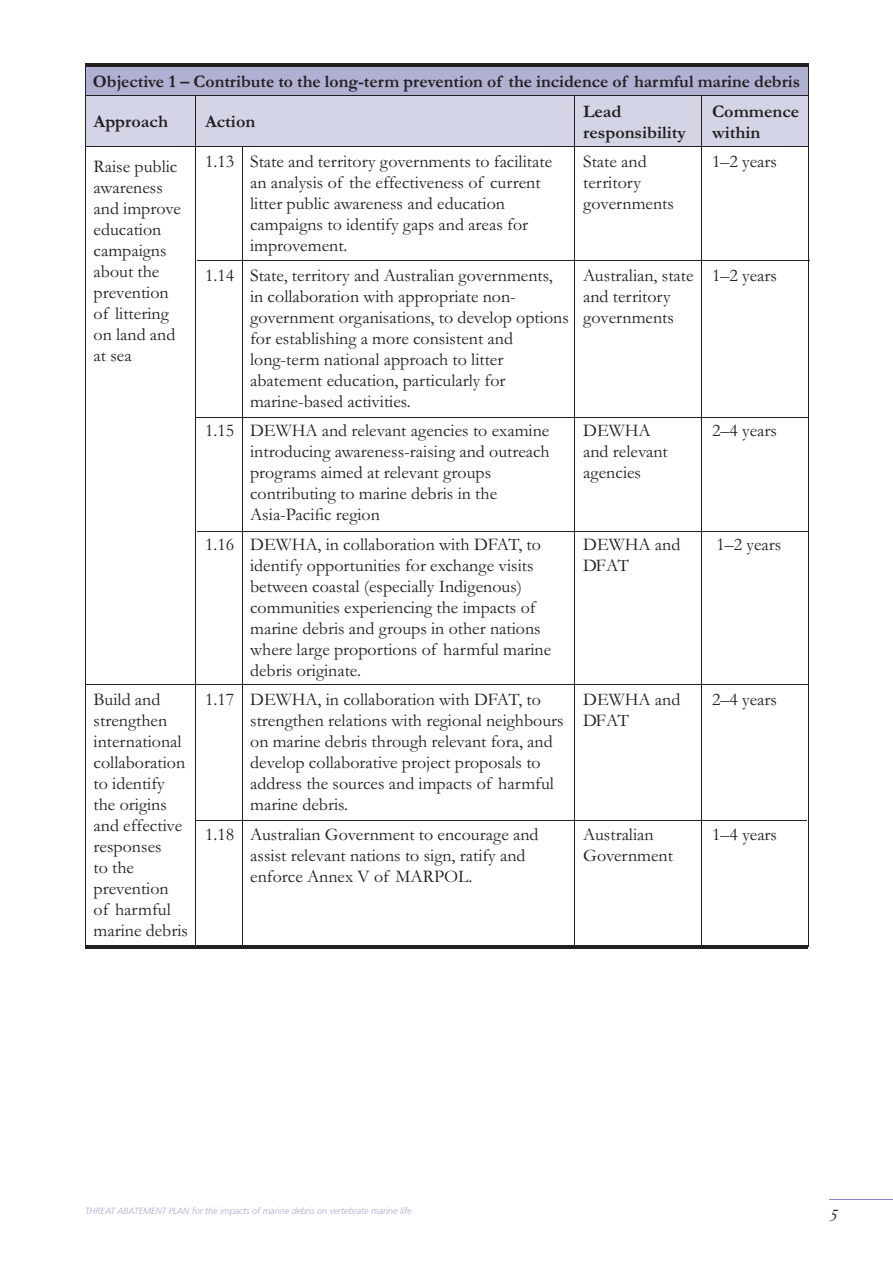
<style>
.page{position:relative;width:893px;height:1263px;background:#fff}
.page>*{position:absolute;margin:0;border:0;box-sizing:border-box;transform-origin:0 0}
.t1{font:18px/21px "Garamond";color:#231f20}
.t2{font:700 18px/21px "Garamond";color:#231f20}
.t3{font:italic 18px "Garamond";color:#231f20}
.t4{font:italic 300 9px "Frutiger";color:#aaa9ce}
</style>
<div class="page">
<hr style="left:829px;top:1199px;width:64px;height:1px;background:#8688ba">
<div style="left:85px;top:65px;width:723px;height:30px;background:#afb0d2"></div>
<div style="left:85px;top:95px;width:723px;height:51px;background:#d4d4e7"></div>
<hr style="left:85px;top:64px;width:723px;height:3px;background:#231f20">
<hr style="left:85px;top:95px;width:723px;height:1px;background:#231f20">
<hr style="left:85px;top:146px;width:723px;height:1px;background:#231f20">
<hr style="left:197px;top:260px;width:613px;height:1px;background:#231f20">
<hr style="left:195px;top:417px;width:612px;height:1px;background:#231f20">
<hr style="left:197px;top:531px;width:612px;height:1px;background:#231f20">
<hr style="left:195px;top:820px;width:612px;height:1px;background:#231f20">
<hr style="left:85px;top:685px;width:723px;height:1px;background:#231f20">
<hr style="left:85px;top:945px;width:723px;height:3px;background:#231f20">
<hr style="left:85px;top:64px;width:1px;height:883px;background:#231f20">
<hr style="left:808px;top:64px;width:1px;height:883px;background:#231f20">
<hr style="left:702px;top:95px;width:1px;height:852px;background:#231f20">
<hr style="left:574px;top:95px;width:1px;height:852px;background:#231f20">
<hr style="left:196px;top:95px;width:1px;height:852px;background:#231f20">
<hr style="left:242px;top:146px;width:1px;height:801px;background:#231f20">
<p class="t2" style="left:93px;top:71px;width:708px">Objective 1 – Contribute to the long-term prevention of the incidence of harmful marine debris</p>
<p class="t2" style="left:94px;top:111px;width:76px">Approach</p>
<p class="t2" style="left:205px;top:111px;width:52px">Action</p>
<p class="t2" style="left:583px;top:101px;width:104px">Lead responsibility</p>
<p class="t2" style="left:712px;top:101px;width:89px">Commence within</p>
<p class="t1" style="left:94px;top:156px;width:89px">Raise public awareness and improve education campaigns about the prevention of littering on land and at sea</p>
<p class="t1" style="left:205px;top:151px;width:31px">1.13</p>
<p class="t1" style="left:250px;top:151px;width:304px">State and territory governments to facilitate an analysis of the effectiveness of current litter public awareness and education campaigns to identify gaps and areas for improvement.</p>
<p class="t1" style="left:583px;top:151px;width:93px">State and territory governments</p>
<p class="t1" style="left:712px;top:151px;width:66px">1–2 years</p>
<p class="t1" style="left:205px;top:265px;width:31px">1.14</p>
<p class="t1" style="left:250px;top:265px;width:320px">State, territory and Australian governments, in collaboration with appropriate non&shy;government organisations, to develop options for establishing a more consistent and long-term national approach to litter abatement education, particularly for marine-based activities.</p>
<p class="t1" style="left:583px;top:265px;width:112px">Australian, state and territory governments</p>
<p class="t1" style="left:712px;top:265px;width:66px">1–2 years</p>
<p class="t1" style="left:205px;top:420px;width:31px">1.15</p>
<p class="t1" style="left:250px;top:420px;width:301px">DEWHA and relevant agencies to examine introducing awareness-raising and outreach programs aimed at relevant groups contributing to marine debris in the Asia-Pacific region</p>
<p class="t1" style="left:583px;top:420px;width:86px">DEWHA and relevant agencies</p>
<p class="t1" style="left:712px;top:420px;width:66px">2–4 years</p>
<p class="t1" style="left:205px;top:534px;width:31px">1.16</p>
<p class="t1" style="left:250px;top:534px;width:303px">DEWHA, in collaboration with DFAT, to identify opportunities for exchange visits between coastal (especially Indigenous) communities experiencing the impacts of marine debris and groups in other nations where large proportions of harmful marine debris originate.</p>
<p class="t1" style="left:583px;top:534px;width:99px">DEWHA and<br>DFAT</p>
<p class="t1" style="left:716px;top:534px;width:66px">1–2 years</p>
<p class="t1" style="left:94px;top:689px;width:96px">Build and strengthen international collaboration to identify the origins and effective responses<br>to the prevention of harmful marine debris</p>
<p class="t1" style="left:205px;top:689px;width:31px">1.17</p>
<p class="t1" style="left:250px;top:689px;width:315px">DEWHA, in collaboration with DFAT, to strengthen relations with regional neighbours on marine debris through relevant fora, and develop collaborative project proposals to address the sources and impacts of harmful marine debris.</p>
<p class="t1" style="left:583px;top:689px;width:99px">DEWHA and<br>DFAT</p>
<p class="t1" style="left:712px;top:689px;width:66px">2–4 years</p>
<p class="t1" style="left:205px;top:824px;width:31px">1.18</p>
<p class="t1" style="left:250px;top:824px;width:290px">Australian Government to encourage and assist relevant nations to sign, ratify and enforce Annex V of MARPOL.</p>
<p class="t1" style="left:583px;top:824px;width:91px">Australian<br>Government</p>
<p class="t1" style="left:712px;top:824px;width:66px">1–4 years</p>
<p class="t4" style="left:85px;top:1206px;width:328px">THREAT ABATEMENT PLAN for the impacts of marine debris on vertebrate marine life</p>
<p class="t3" style="left:829px;top:1205px;width:10px">5</p>
</div>
